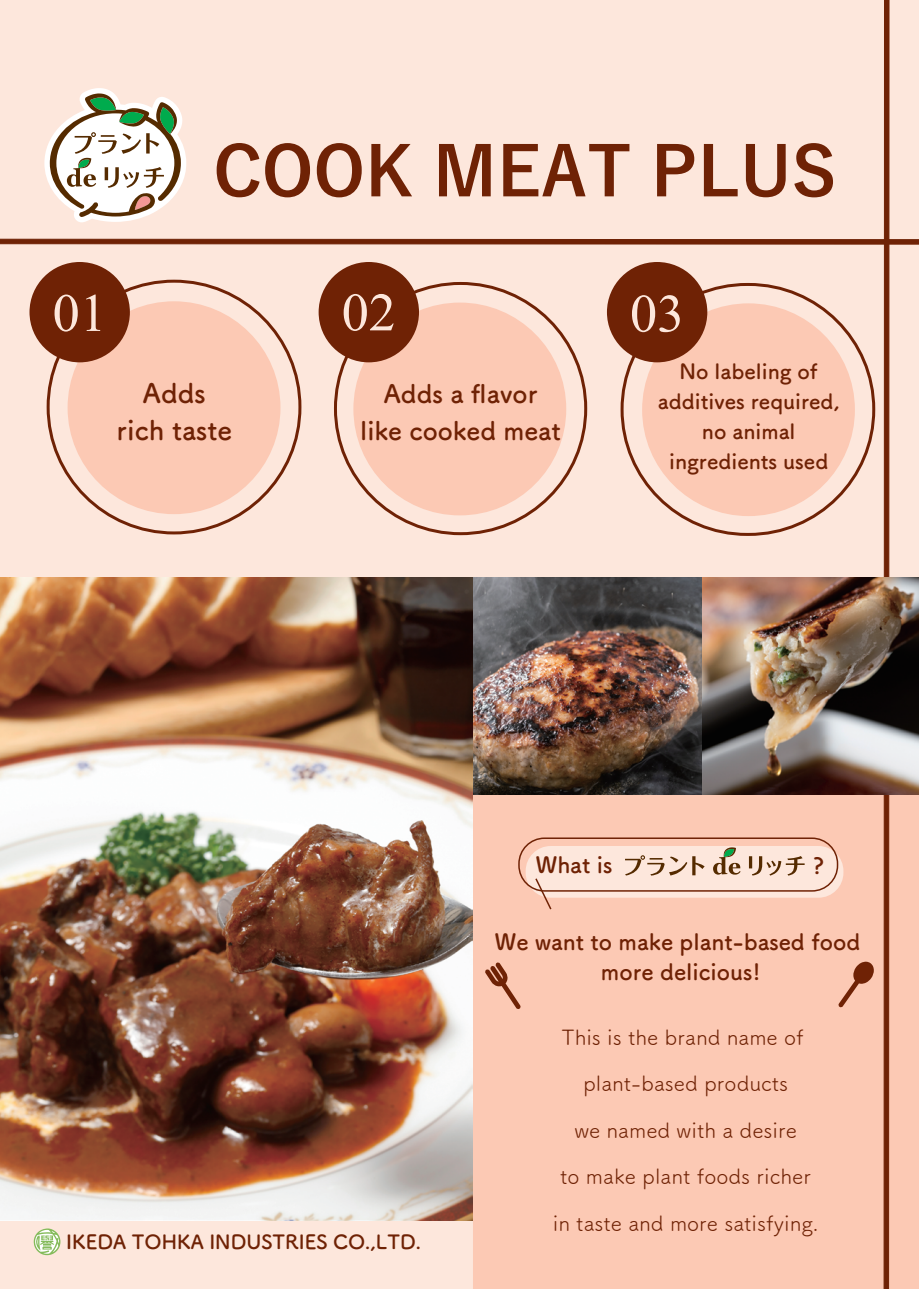
<style>
.page{position:relative;width:919px;height:1289px;background:#fff}
.page>*{position:absolute;margin:0;border:0;box-sizing:border-box;transform-origin:0 0}
.t1{font:700 67.5px "Yu Go";color:#6f2205}
.t2{font:700 27px/37.5px "Tsuku A Rd Gothic";color:#6f2205;text-align:center}
.t3{font:700 25.5px/37.5px "Tsuku A Rd Gothic";color:#6f2205;text-align:center}
.t4{font:700 22.5px/30px "Tsuku A Rd Gothic";color:#6f2205;text-align:center}
.t5{font:21px "Tsuku A Rd Gothic";color:#6f2205}
.t6{font:700 21px/30px "Tsuku A Rd Gothic";color:#6f2205;text-align:center}
.t7{font:700 19.5px "Tsuku A Rd Gothic";color:#6f2205}
</style>
<div class="page">
<img style="left:0;top:0;width:918px;height:1288px">
<h1 class="t1" style="left:213px;top:133px;width:624px">COOK MEAT PLUS</h1>
<p class="t2" style="left:117px;top:372px;width:117px">Adds rich taste</p>
<p class="t3" style="left:360px;top:372px;width:202px">Adds a flavor like cooked meat</p>
<p class="t6" style="left:657px;top:354px;width:183px">No labeling of additives required, no animal ingredients used</p>
<p class="t4" style="left:536px;top:848px;width:78px">What is</p>
<p class="t4" style="left:812px;top:848px;width:13px">?</p>
<p class="t7" style="left:66px;top:1226px;width:356px">IKEDA TOHKA INDUSTRIES CO.,LTD.</p>
<p class="t4" style="left:495px;top:925px;width:367px">We want to make plant-based food more delicious!</p>
<p class="t5" style="left:561px;top:1021px;width:244px">This is the brand name of</p>
<p class="t5" style="left:583px;top:1067px;width:207px">plant-based products</p>
<p class="t5" style="left:574px;top:1114px;width:224px">we named with a desire</p>
<p class="t5" style="left:560px;top:1160px;width:252px">to make plant foods richer</p>
<p class="t5" style="left:552px;top:1206px;width:267px">in taste and more satisfying.</p>
</div>
